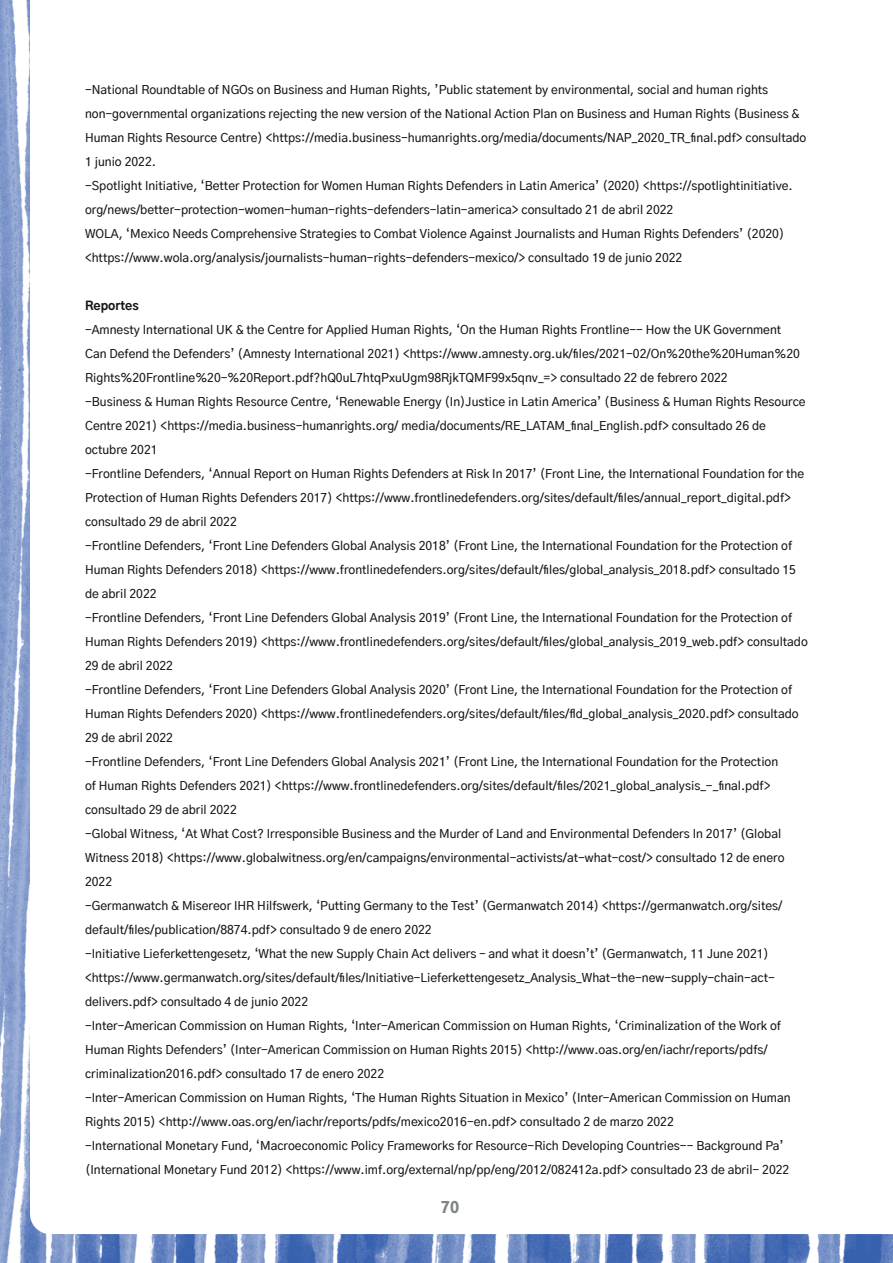
<style>
.page{position:relative;width:893px;height:1263px;background:#fff}
.page>*{position:absolute;margin:0;border:0;box-sizing:border-box;transform-origin:0 0}
.t1{font:900 15px "Gothic A1";color:#7f8487}
.t2{font:500 12px/24px "Gothic A1";color:#171419}
.t3{font:800 12px "Gothic A1";color:#171419}
</style>
<div class="page">
<img style="left:0;top:0;width:893px;height:1263px">
<p class="t2" style="left:85px;top:78px;width:723px">-National Roundtable of NGOs on Business and Human Rights, ’Public statement by environmental, social and human rights non-governmental organizations rejecting the new version of the National Action Plan on Business and Human Rights (Business &amp; Human Rights Resource Centre) &lt;https://media.business-humanrights.org/media/documents/NAP_2020_TR_final.pdf&gt; consultado 1 junio 2022.<br>-Spotlight Initiative, ‘Better Protection for Women Human Rights Defenders in Latin America’ (2020) &lt;https://spotlightinitiative. org/news/better-protection-women-human-rights-defenders-latin-america&gt; consultado 21 de abril 2022<br>WOLA, ‘Mexico Needs Comprehensive Strategies to Combat Violence Against Journalists and Human Rights Defenders’ (2020) &lt;https://www.wola.org/analysis/journalists-human-rights-defenders-mexico/&gt; consultado 19 de junio 2022</p>
<p class="t3" style="left:85px;top:296px;width:55px">Reportes</p>
<p class="t2" style="left:85px;top:318px;width:724px">-Amnesty International UK &amp; the Centre for Applied Human Rights, ‘On the Human Rights Frontline-- How the UK Government<br>Can Defend the Defenders’ (Amnesty International 2021) &lt;https://www.amnesty.org.uk/files/2021-02/On%20the%20Human%20<br>Rights%20Frontline%20-%20Report.pdf?hQ0uL7htqPxuUgm98RjkTQMF99x5qnv_=&gt; consultado 22 de febrero 2022<br>-Business &amp; Human Rights Resource Centre, ‘Renewable Energy (In)Justice in Latin America’ (Business &amp; Human Rights Resource Centre 2021) &lt;https://media.business-humanrights.org/ media/documents/RE_LATAM_final_English.pdf&gt; consultado 26 de octubre 2021<br>-Frontline Defenders, ‘Annual Report on Human Rights Defenders at Risk In 2017’ (Front Line, the International Foundation for the Protection of Human Rights Defenders 2017) &lt;https://www.frontlinedefenders.org/sites/default/files/annual_report_digital.pdf&gt; consultado 29 de abril 2022<br>-Frontline Defenders, ‘Front Line Defenders Global Analysis 2018’ (Front Line, the International Foundation for the Protection of Human Rights Defenders 2018) &lt;https://www.frontlinedefenders.org/sites/default/files/global_analysis_2018.pdf&gt; consultado 15 de abril 2022<br>-Frontline Defenders, ‘Front Line Defenders Global Analysis 2019’ (Front Line, the International Foundation for the Protection of Human Rights Defenders 2019) &lt;https://www.frontlinedefenders.org/sites/default/files/global_analysis_2019_web.pdf&gt; consultado 29 de abril 2022<br>-Frontline Defenders, ‘Front Line Defenders Global Analysis 2020’ (Front Line, the International Foundation for the Protection of Human Rights Defenders 2020) &lt;https://www.frontlinedefenders.org/sites/default/files/fld_global_analysis_2020.pdf&gt; consultado 29 de abril 2022<br>-Frontline Defenders, ‘Front Line Defenders Global Analysis 2021’ (Front Line, the International Foundation for the Protection<br>of Human Rights Defenders 2021) &lt;https://www.frontlinedefenders.org/sites/default/files/2021_global_analysis_-_final.pdf&gt; consultado 29 de abril 2022<br>-Global Witness, ‘At What Cost? Irresponsible Business and the Murder of Land and Environmental Defenders In 2017’ (Global Witness 2018) &lt;https://www.globalwitness.org/en/campaigns/environmental-activists/at-what-cost/&gt; consultado 12 de enero 2022<br>-Germanwatch &amp; Misereor IHR Hilfswerk, ‘Putting Germany to the Test’ (Germanwatch 2014) &lt;https://germanwatch.org/sites/ default/files/publication/8874.pdf&gt; consultado 9 de enero 2022<br>-Initiative Lieferkettengesetz, ‘What the new Supply Chain Act delivers – and what it doesn’t’ (Germanwatch, 11 June 2021) &lt;https://www.germanwatch.org/sites/default/files/Initiative-Lieferkettengesetz_Analysis_What-the-new-supply-chain-act&shy;delivers.pdf&gt; consultado 4 de junio 2022<br>-Inter-American Commission on Human Rights, ‘Inter-American Commission on Human Rights, ‘Criminalization of the Work of Human Rights Defenders’ (Inter-American Commission on Human Rights 2015) &lt;http://www.oas.org/en/iachr/reports/pdfs/ criminalization2016.pdf&gt; consultado 17 de enero 2022<br>-Inter-American Commission on Human Rights, ‘The Human Rights Situation in Mexico’ (Inter-American Commission on Human Rights 2015) &lt;http://www.oas.org/en/iachr/reports/pdfs/mexico2016-en.pdf&gt; consultado 2 de marzo 2022<br>-International Monetary Fund, ‘Macroeconomic Policy Frameworks for Resource-Rich Developing Countries-- Background Pa’ (International Monetary Fund 2012) &lt;https://www.imf.org/external/np/pp/eng/2012/082412a.pdf&gt; consultado 23 de abril- 2022</p>
<p class="t1" style="left:441px;top:1195px;width:20px">70</p>
</div>
